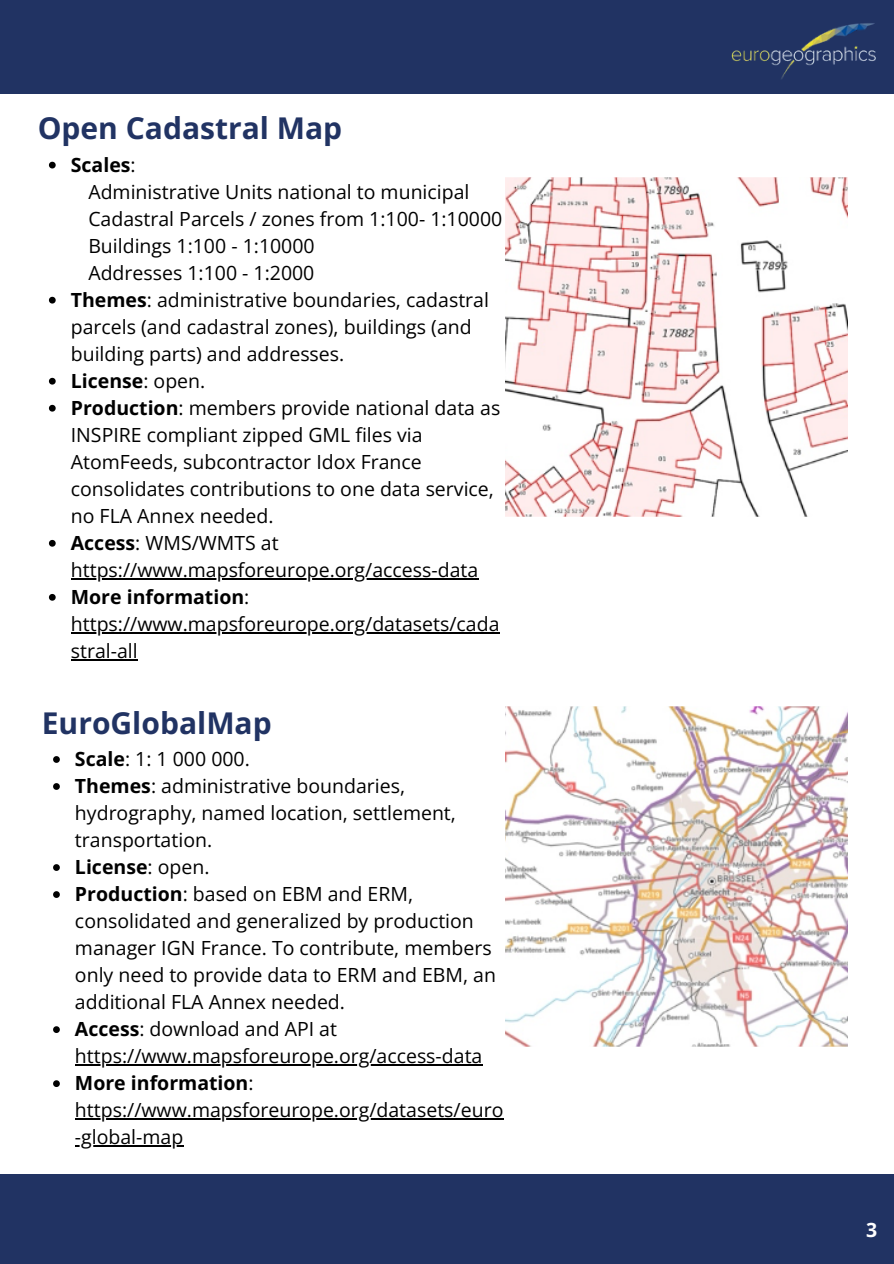
<style>
.page{position:relative;width:894px;height:1264px;background:#fff}
.page>*{position:absolute;margin:0;border:0;box-sizing:border-box;transform-origin:0 0}
.t1{font:700 30px "Open Sans";color:#213363}
.t2{font:19.5px/27px "Open Sans";color:#000}
.t3{font:700 19.5px "Open Sans";color:#000}
.t4{font:700 19.5px "Open Sans";color:#fff}
.s1{font-weight:400}
.s2{font-weight:700}
</style>
<div class="page">
<div style="left:0;top:0;width:893px;height:94px;background:#213363"></div>
<svg style="left:49px;top:162px;width:7px;height:6px"></svg>
<svg style="left:49px;top:297px;width:7px;height:6px"></svg>
<svg style="left:49px;top:378px;width:7px;height:6px"></svg>
<svg style="left:49px;top:405px;width:7px;height:6px"></svg>
<svg style="left:49px;top:540px;width:7px;height:6px"></svg>
<hr style="left:71px;top:578px;width:407px;height:1px;background:#000">
<svg style="left:49px;top:594px;width:7px;height:6px"></svg>
<hr style="left:71px;top:632px;width:428px;height:1px;background:#000">
<hr style="left:71px;top:659px;width:67px;height:1px;background:#000">
<svg style="left:53px;top:756px;width:7px;height:6px"></svg>
<svg style="left:53px;top:783px;width:7px;height:6px"></svg>
<svg style="left:53px;top:864px;width:7px;height:6px"></svg>
<svg style="left:53px;top:891px;width:7px;height:6px"></svg>
<svg style="left:53px;top:1026px;width:7px;height:6px"></svg>
<hr style="left:75px;top:1064px;width:407px;height:1px;background:#000">
<svg style="left:53px;top:1080px;width:7px;height:6px"></svg>
<hr style="left:75px;top:1118px;width:428px;height:1px;background:#000">
<hr style="left:75px;top:1145px;width:108px;height:1px;background:#000">
<div style="left:0;top:1174px;width:893px;height:89px;background:#213363"></div>
<img style="left:731px;top:23px;width:145px;height:56px">
<img style="left:506px;top:177px;width:341px;height:340px">
<img style="left:506px;top:706px;width:341px;height:341px">
<p class="t1" style="left:38px;top:107px;width:306px">Open Cadastral Map</p>
<p class="t3" style="left:71px;top:151px;width:66px">Scales<span class="s1">:</span></p>
<h1 class="t2" style="left:88px;top:178px;width:382px">Administrative Units national to municipal</h1>
<p class="t2" style="left:88px;top:205px;width:415px">Cadastral Parcels / zones from 1:100- 1:10000</p>
<p class="t2" style="left:88px;top:232px;width:228px">Buildings 1:100 - 1:10000</p>
<p class="t2" style="left:88px;top:259px;width:227px">Addresses 1:100 - 1:2000</p>
<p class="t2" style="left:71px;top:286px;width:419px"><span class="s2">Themes</span>: administrative boundaries, cadastral parcels (and cadastral zones), buildings (and building parts) and addresses.</p>
<p class="t3" style="left:71px;top:367px;width:136px">License<span class="s1">: open.</span></p>
<p class="t2" style="left:71px;top:394px;width:431px"><span class="s2">Production</span>: members provide national data as INSPIRE compliant zipped GML files via AtomFeeds, subcontractor Idox France consolidates contributions to one data service, no FLA Annex needed.</p>
<p class="t2" style="left:71px;top:529px;width:209px"><span class="s2">Access</span>: WMS/WMTS at</p>
<p class="t2" style="left:71px;top:556px;width:409px">https://www.mapsforeurope.org/access-data<br><span class="s2">More information</span>:</p>
<p class="t2" style="left:71px;top:610px;width:430px">https://www.mapsforeurope.org/datasets/cada stral-all</p>
<p class="t1" style="left:42px;top:702px;width:231px">EuroGlobalMap</p>
<p class="t2" style="left:75px;top:745px;width:176px"><span class="s2">Scale</span>: 1: 1 000 000.</p>
<h1 class="t2" style="left:75px;top:772px;width:382px"><span class="s2">Themes</span>: administrative boundaries, hydrography, named location, settlement, transportation.</h1>
<p class="t3" style="left:75px;top:853px;width:136px">License<span class="s1">: open.</span></p>
<p class="t2" style="left:75px;top:880px;width:422px"><span class="s2">Production</span>: based on EBM and ERM, consolidated and generalized by production manager IGN France. To contribute, members only need to provide data to ERM and EBM, an additional FLA Annex needed.</p>
<p class="t2" style="left:75px;top:1015px;width:263px"><span class="s2">Access</span>: download and API at</p>
<p class="t2" style="left:75px;top:1042px;width:409px">https://www.mapsforeurope.org/access-data<br><span class="s2">More information</span>:</p>
<p class="t2" style="left:75px;top:1096px;width:430px">https://www.mapsforeurope.org/datasets/euro</p>
<p class="t2" style="left:75px;top:1123px;width:110px">-global-map</p>
<p class="t4" style="left:865px;top:1215px;width:13px">3</p>
</div>
